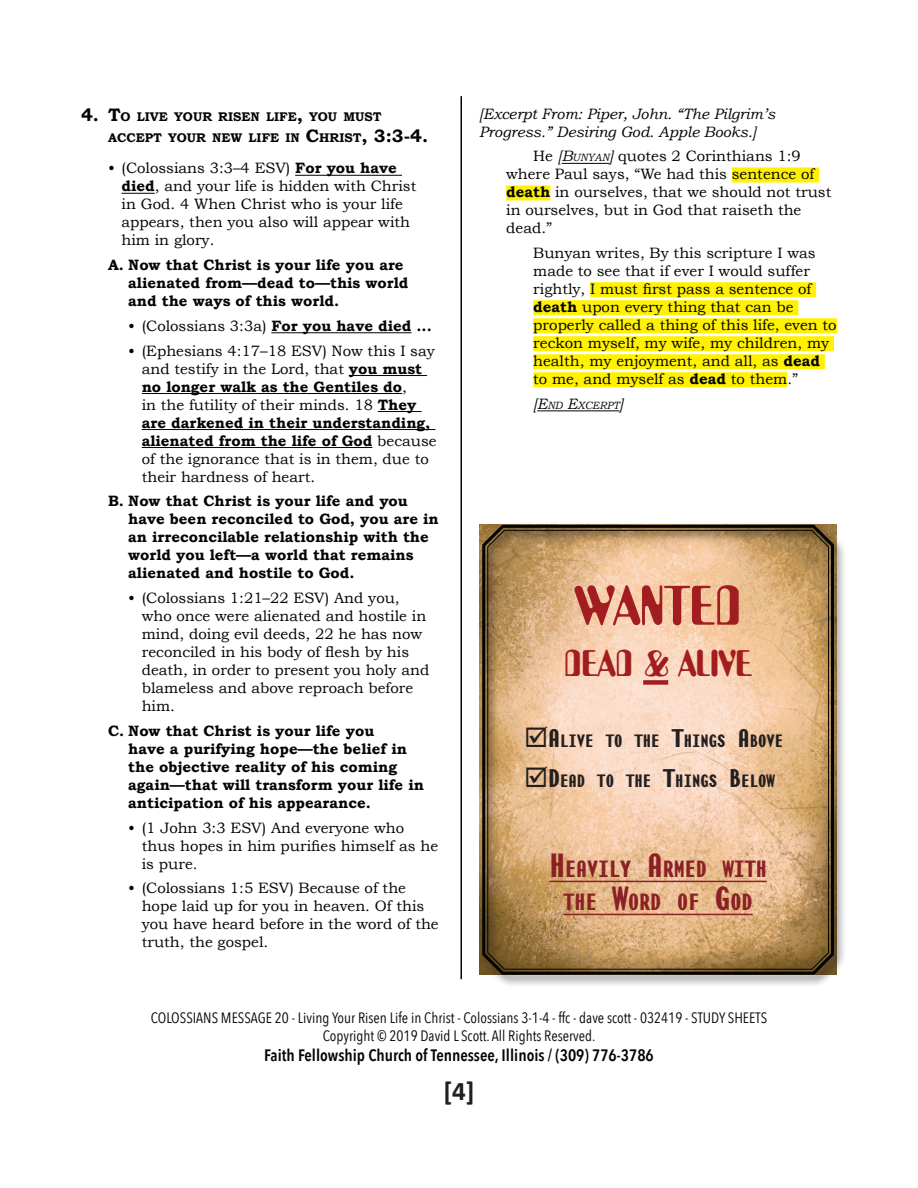
<style>
.page{position:relative;width:918px;height:1188px;background:#fff}
.page>*{position:absolute;margin:0;border:0;box-sizing:border-box;transform-origin:0 0}
.t1{font:54px "A770 Deco";color:#a21d20}
.t2{font:36px "A770 Deco";color:#a21d20}
.t3{font:700 27px "Calibri";color:#231f20}
.t4{font:700 22.05px/33px "Base Mono Narrow OT";color:#8b2025;text-align:center}
.t5{font:700 16.8px "Base Mono Narrow OT";color:#231f20}
.t6{font:600 16.5px "Avenir Next Condensed";color:#040503}
.t7{font:15px/18px "Bookman Old Style";color:#040503}
.t8{font:700 15px/18px "Bookman Old Style";color:#040503}
.t9{font:15px/18px "Avenir Next Condensed";color:#040503;text-align:center}
.t10{font:italic 15px/18px "Bookman Old Style";color:#040503}
.t11{font:700 12.6px/21px "Bookman Old Style";color:#040503}
.t12{font:italic 10.5px "Bookman Old Style";color:#040503}
.s1{font-size:18px}
.s2{font-weight:700}
.s3{font-style:italic}
.s4{font-style:italic;font-size:10.5px}
.s5{font-size:15px}
.s6{font-size:24px}
.s7{font-size:31.5px}
</style>
<div class="page">
<div style="left:479px;top:522px;width:368px;height:466px;background:#231f20;opacity:.75"></div>
<svg style="left:480px;top:522px;width:357px;height:455px;background:#68573e"></svg>
<svg style="left:487px;top:529px;width:343px;height:441px;background:#dbb48b"></svg>
<div style="left:643px;top:680px;width:25px;height:5px;background:#a21d20"></div>
<hr style="left:549px;top:881px;width:218px;height:1px;background:#8b2025">
<hr style="left:564px;top:914px;width:189px;height:1px;background:#8b2025">
<hr style="left:295px;top:175px;width:107px;height:1px;background:#040503">
<hr style="left:122px;top:193px;width:33px;height:1px;background:#040503">
<hr style="left:271px;top:332px;width:140px;height:1px;background:#040503">
<hr style="left:349px;top:375px;width:78px;height:1px;background:#040503">
<hr style="left:142px;top:393px;width:260px;height:1px;background:#040503">
<hr style="left:378px;top:411px;width:44px;height:1px;background:#040503">
<hr style="left:142px;top:429px;width:293px;height:1px;background:#040503">
<hr style="left:142px;top:447px;width:230px;height:1px;background:#040503">
<hr style="left:562px;top:163px;width:48px;height:1px;background:#040503">
<div style="left:732px;top:167px;width:87px;height:15px;background:#fff101"></div>
<div style="left:506px;top:185px;width:44px;height:15px;background:#fff101"></div>
<div style="left:590px;top:282px;width:226px;height:15px;background:#fff101"></div>
<div style="left:533px;top:300px;width:265px;height:15px;background:#fff101"></div>
<div style="left:533px;top:318px;width:304px;height:15px;background:#fff101"></div>
<div style="left:533px;top:336px;width:301px;height:15px;background:#fff101"></div>
<div style="left:533px;top:354px;width:292px;height:15px;background:#fff101"></div>
<div style="left:533px;top:372px;width:254px;height:15px;background:#fff101"></div>
<hr style="left:537px;top:410px;width:82px;height:1px;background:#040503">
<hr style="left:460px;top:96px;width:2px;height:883px;background:#040503">
<p class="t11" style="left:108px;top:106px;width:322px;text-indent:-27px"><span class="s1">4. T</span>O LIVE YOUR RISEN LIFE<span class="s1">,</span> YOU MUST<br>ACCEPT YOUR NEW LIFE IN <span class="s1">C</span>HRIST<span class="s1">, 3:3-4.</span></p>
<p class="t7" style="left:122px;top:159px;width:296px;text-indent:-14px">• (Colossians 3:3–4 ESV) <span class="s2">For you have died</span>, and your life is hidden with Christ in God. 4 When Christ who is your life appears, then you also will appear with him in glory.</p>
<p class="t8" style="left:128px;top:256px;width:282px;text-indent:-20px">A. Now that Christ is your life you are alienated from—dead to—this world and the ways of this world.</p>
<p class="t7" style="left:128px;top:317px;width:305px">• (Colossians 3:3a) <span class="s2">For you have died ...</span></p>
<p class="t7" style="left:142px;top:342px;width:296px;text-indent:-14px">• (Ephesians 4:17–18 ESV) Now this I say and testify in the Lord, that <span class="s2">you must no longer walk as the Gentiles do</span>,<br>in the futility of their minds. 18 <span class="s2">They are darkened in their understanding, alienated from the life of God</span> because of the ignorance that is in them, due to their hardness of heart.</p>
<p class="t8" style="left:128px;top:492px;width:312px;text-indent:-20px">B. Now that Christ is your life and you have been reconciled to God, you are in an irreconcilable relationship with the world you left—a world that remains alienated and hostile to God.</p>
<p class="t7" style="left:142px;top:589px;width:289px;text-indent:-14px">• (Colossians 1:21–22 ESV) And you, who once were alienated and hostile in mind, doing evil deeds, 22 he has now reconciled in his body of flesh by his death, in order to present you holy and blameless and above reproach before him.</p>
<p class="t8" style="left:128px;top:722px;width:297px;text-indent:-20px">C. Now that Christ is your life you<br>have a purifying hope—the belief in the objective reality of his coming again—that will transform your life in anticipation of his appearance.</p>
<p class="t7" style="left:142px;top:819px;width:298px;text-indent:-14px">• (1 John 3:3 ESV) And everyone who thus hopes in him purifies himself as he is pure.</p>
<p class="t7" style="left:142px;top:879px;width:299px;text-indent:-14px">• (Colossians 1:5 ESV) Because of the hope laid up for you in heaven. Of this you have heard before in the word of the truth, the gospel.</p>
<p class="t10" style="left:479px;top:105px;width:298px">[Excerpt From: Piper, John. “The Pilgrim’s<br>Progress.” Desiring God. Apple Books.]</p>
<p class="t7" style="left:506px;top:147px;width:327px;text-indent:27px">He <span class="s3">[B</span><span class="s4">UNYAN</span><span class="s3">]</span> quotes 2 Corinthians 1:9 where Paul says, “We had this sentence of <span class="s2">death</span> in ourselves, that we should not trust in ourselves, but in God that raiseth the dead.”</p>
<p class="t7" style="left:533px;top:244px;width:305px">Bunyan writes, By this scripture I was made to see that if ever I would suffer rightly, I must first pass a sentence of <span class="s2">death</span> upon every thing that can be properly called a thing of this life, even to reckon myself, my wife, my children, my health, my enjoyment, and all, as <span class="s2">dead </span>to me, and myself as <span class="s2">dead</span> to them.”</p>
<p class="t12" style="left:533px;top:399px;width:92px"><span class="s5">[E</span>ND <span class="s5">E</span>XCERPT<span class="s5">]</span></p>
<h1 class="t1" style="left:575px;top:574px;width:167px">WANTED</h1>
<h2 class="t2" style="left:564px;top:642px;width:190px">DEAD <span class="s3">&amp;</span> ALIVE</h2>
<p class="t5" style="left:524px;top:731px;width:261px">☑<span class="s6">A</span>LIVE TO THE <span class="s6">T</span>HINGS <span class="s6">A</span>BOVE</p>
<p class="t5" style="left:524px;top:771px;width:53px">☑<span class="s6">D</span>EAD</p>
<p class="t5" style="left:597px;top:771px;width:179px">TO THE <span class="s6">T</span>HINGS <span class="s6">B</span>ELOW</p>
<h3 class="t4" style="left:549px;top:852px;width:219px"><span class="s7">H</span> EAVILY <span class="s7">A</span>RMED WITH<br>THE <span class="s7">W</span>ORD OF <span class="s7">G</span>OD</h3>
<p class="t9" style="left:151px;top:1009px;width:618px">COLOSSIANS MESSAGE 20 - Living Your Risen Life in Christ - Colossians 3-1-4 - ffc - dave scott - 032419 - STUDY SHEETS<br>Copyright © 2019 David L Scott. All Rights Reserved.</p>
<p class="t6" style="left:264px;top:1041px;width:391px">Faith Fellowship Church of Tennessee, Illinois / (309) 776-3786</p>
<h3 class="t3" style="left:443px;top:1074px;width:33px">[4]</h3>
</div>
